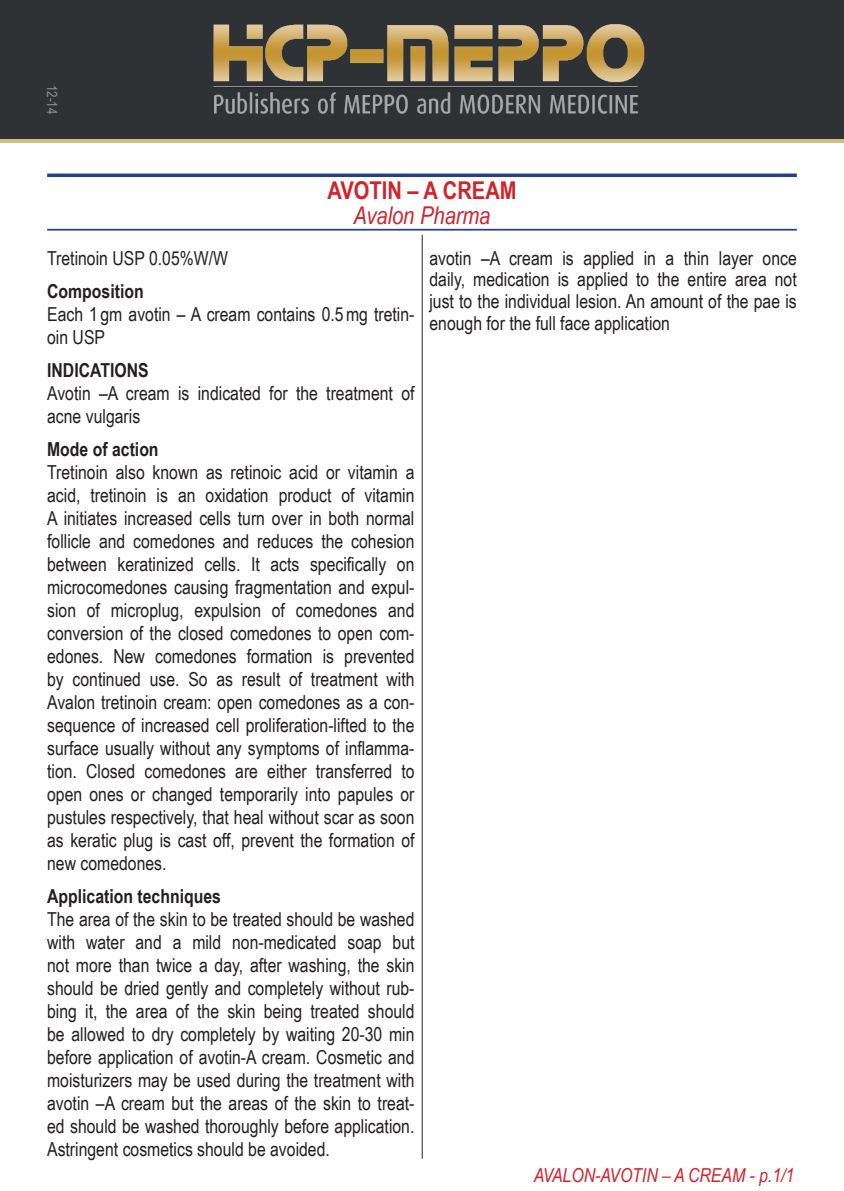
<style>
.page{position:relative;width:844px;height:1191px;background:#fff}
.page>*{position:absolute;margin:0;border:0;box-sizing:border-box;transform-origin:0 0}
.t1{font:700 24.5px "Arial Narrow";color:#d1232a}
.t2{font:italic 24.5px "Arial Narrow";color:#d1232a}
.t3{font:19.25px/23.1px "Arial Narrow";color:#231f20;text-align:justify}
.t4{font:700 19.25px "Arial Narrow";color:#231f20}
.t5{font:italic 19.25px "Arial Narrow";color:#d1232a}
.t6{font:14px "Arial Narrow";color:#939598}
</style>
<div class="page">
<hr style="left:422px;top:235px;width:1px;height:923px;background:#231f20">
<div style="left:0;top:0;width:843px;height:143px;background:#2e3234"></div>
<hr style="left:0;top:139px;width:843px;height:4px;background:#d2ba81">
<img style="left:213px;top:24px;width:432px;height:90px">
<hr style="left:213px;top:86px;width:424px;height:1px;background:#a8a9ad">
<hr style="left:213px;top:87px;width:424px;height:1px;background:#231f20">
<svg style="left:47px;top:173px;width:749px;height:4px;fill:#253f8e"></svg>
<hr style="left:47px;top:229px;width:749px;height:2px;background:#253f8e">
<p class="t6" style="left:62px;top:85px;width:31px;rotate:90deg">12-14</p>
<p class="t1" style="left:327px;top:172px;width:191px">AVOTIN – A CREAM</p>
<p class="t2" style="left:353px;top:198px;width:138px">Avalon Pharma</p>
<p class="t3" style="left:47px;top:245px;width:182px">Tretinoin USP 0.05%W/W</p>
<p class="t4" style="left:47px;top:276px;width:98px">Composition</p>
<p class="t3" style="left:47px;top:301px;width:369px">Each 1 gm avotin – A cream contains 0.5mg tretin&shy;oin USP</p>
<p class="t4" style="left:47px;top:355px;width:103px">INDICATIONS</p>
<p class="t3" style="left:47px;top:380px;width:369px">Avotin –A cream is indicated for the treatment of acne vulgaris</p>
<p class="t4" style="left:47px;top:434px;width:113px">Mode of action</p>
<p class="t3" style="left:47px;top:459px;width:369px">Tretinoin also known as retinoic acid or vitamin a acid, tretinoin is an oxidation product of vitamin A initiates increased cells turn over in both normal follicle and comedones and reduces the cohesion between keratinized cells. It acts specifically on microcomedones causing fragmentation and expul&shy;sion of microplug, expulsion of comedones and conversion of the closed comedones to open com&shy;edones. New comedones formation is prevented by continued use. So as result of treatment with Avalon tretinoin cream: open comedones as a con&shy;sequence of increased cell proliferation-lifted to the surface usually without any symptoms of inflamma&shy;tion. Closed comedones are either transferred to open ones or changed temporarily into papules or pustules respectively, that heal without scar as soon as keratic plug is cast off, prevent the formation of new comedones.</p>
<p class="t4" style="left:47px;top:881px;width:175px">Application techniques</p>
<p class="t3" style="left:47px;top:907px;width:369px">The area of the skin to be treated should be washed with water and a mild non-medicated soap but not more than twice a day, after washing, the skin should be dried gently and completely without rub&shy;bing it, the area of the skin being treated should be allowed to dry completely by waiting 20-30 min before application of avotin-A cream. Cosmetic and moisturizers may be used during the treatment with avotin –A cream but the areas of the skin to treat&shy;ed should be washed thoroughly before application.<br>Astringent cosmetics should be avoided.</p>
<p class="t3" style="left:429px;top:246px;width:369px;line-height:21.9px">avotin –A cream is applied in a thin layer once daily, medication is applied to the entire area not just to the individual lesion. An amount of the pae is enough for the full face application</p>
<p class="t5" style="left:533px;top:1161px;width:262px">AVALON-AVOTIN – A CREAM - p.1/1</p>
</div>
